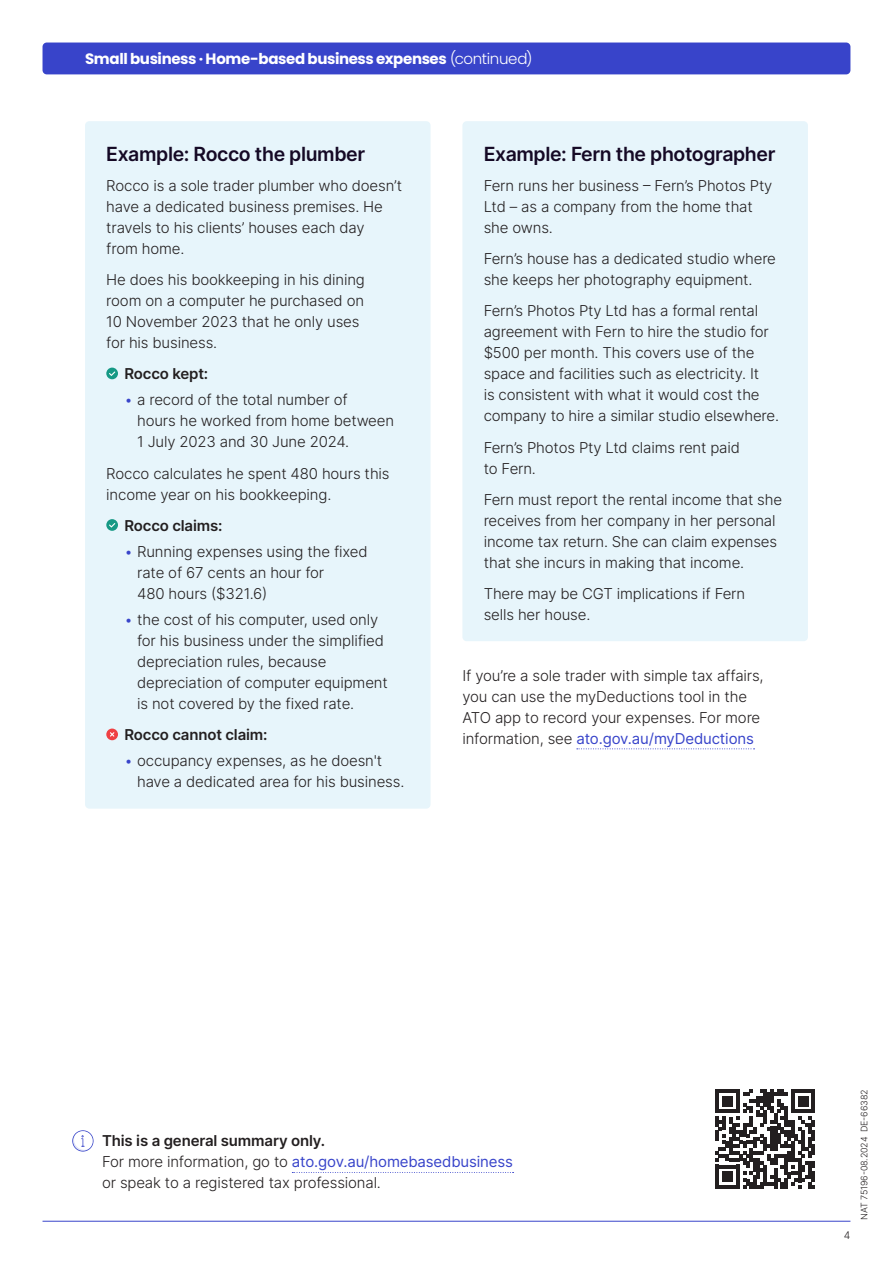
<style>
.page{position:relative;width:893px;height:1263px;background:#fff}
.page>*{position:absolute;margin:0;border:0;box-sizing:border-box;transform-origin:0 0}
.t1{font:600 19.5px "Inter";letter-spacing:-.02em;color:#150925}
.t2{font:300 15px/21px "Inter";letter-spacing:-.01em;color:#231f20}
.p_icon{font:600 15px "Inter";letter-spacing:-.01em;color:#231f20}
.t3{font:700 15px "Poppins";letter-spacing:-.025em;color:#fff}
.t4{font:300 10.5px "Inter";color:#231f20}
.p_job_number{font:300 9px "Inter";letter-spacing:-.01em;color:#231f20}
.s1{font-weight:300}
.s2{color:#3844ca}
.s3{font-weight:400;color:#3844ca}
</style>
<div class="page">
<hr style="left:43px;top:1221px;width:807px;height:1px;background:#3844ca">
<div style="left:85px;top:121px;width:346px;height:688px;background:#e7f5fb;border-radius:4px"></div>
<div style="left:106px;top:368px;width:12px;height:11px;background:#169985;border-radius:50%"></div>
<svg style="left:109px;top:371px;width:6px;height:5px"></svg>
<div style="left:106px;top:519px;width:12px;height:12px;background:#169985;border-radius:50%"></div>
<svg style="left:109px;top:523px;width:6px;height:4px"></svg>
<svg style="left:106px;top:728px;width:12px;height:12px"></svg>
<svg style="left:110px;top:732px;width:4px;height:5px"></svg>
<div style="left:462px;top:121px;width:346px;height:520px;background:#e7f5fb;border-radius:4px"></div>
<svg style="left:577px;top:748px;width:178px;height:1px"></svg>
<svg style="left:292px;top:1172px;width:222px;height:1px"></svg>
<svg style="left:72px;top:1130px;width:22px;height:21px"></svg>
<svg style="left:715px;top:1089px;width:100px;height:100px"></svg>
<div style="left:43px;top:43px;width:807px;height:31px;background:#3844ca;border-radius:4px"></div>
<p class="t3" style="left:85px;top:50px;width:449px">Small business · Home‑based business expenses <span class="s1">(continued)</span></p>
<h3 class="t1" style="left:106px;top:140px;width:260px">Example: Rocco the plumber</h3>
<p class="t2" style="left:106px;top:175px;width:297px">Rocco is a sole trader plumber who doesn’t have a dedicated business premises. He travels to his clients’ houses each day<br>from home.</p>
<p class="t2" style="left:106px;top:269px;width:260px">He does his bookkeeping in his dining room on a computer he purchased on<br>10 November 2023 that he only uses for his business.</p>
<p class="p_icon" style="left:124px;top:363px;width:85px">Rocco kept:</p>
<p class="t2" style="left:137px;top:389px;width:258px;text-indent:-13px"><span class="s2">•</span> a record of the total number of<br>hours he worked from home between<br>1 July 2023 and 30 June 2024.</p>
<p class="t2" style="left:106px;top:462px;width:285px">Rocco calculates he spent 480 hours this income year on his bookkeeping.</p>
<p class="p_icon" style="left:124px;top:514px;width:100px">Rocco claims:</p>
<p class="t2" style="left:137px;top:541px;width:232px;text-indent:-13px"><span class="s2">•</span> Running expenses using the fixed rate of 67 cents an hour for<br>480 hours ($321.6)</p>
<p class="t2" style="left:137px;top:609px;width:252px;text-indent:-13px"><span class="s2">•</span> the cost of his computer, used only for his business under the simplified depreciation rules, because depreciation of computer equipment is not covered by the fixed rate.</p>
<p class="p_icon" style="left:124px;top:724px;width:145px">Rocco cannot claim:</p>
<p class="t2" style="left:137px;top:750px;width:269px;text-indent:-13px"><span class="s2">•</span> occupancy expenses, as he doesn't have a dedicated area for his business.</p>
<h3 class="t1" style="left:484px;top:140px;width:293px">Example: Fern the photographer</h3>
<p class="t2" style="left:484px;top:175px;width:290px">Fern runs her business – Fern’s Photos Pty<br>Ltd – as a company from the home that she owns.</p>
<p class="t2" style="left:484px;top:248px;width:294px">Fern’s house has a dedicated studio where she keeps her photography equipment.</p>
<p class="t2" style="left:484px;top:300px;width:297px">Fern’s Photos Pty Ltd has a formal rental agreement with Fern to hire the studio for $500 per month. This covers use of the space and facilities such as electricity. It<br>is consistent with what it would cost the company to hire a similar studio elsewhere.</p>
<p class="t2" style="left:484px;top:436px;width:258px">Fern’s Photos Pty Ltd claims rent paid to Fern.</p>
<p class="t2" style="left:484px;top:489px;width:300px">Fern must report the rental income that she receives from her company in her personal income tax return. She can claim expenses that she incurs in making that income.</p>
<p class="t2" style="left:484px;top:583px;width:263px">There may be CGT implications if Fern sells her house.</p>
<p class="t2" style="left:462px;top:664px;width:303px">If you’re a sole trader with simple tax affairs, you can use the myDeductions tool in the ATO app to record your expenses. For more information, see <span class="s3">ato.gov.au/myDeductions</span></p>
<p class="p_icon" style="left:102px;top:1130px;width:225px">This is a general summary only.</p>
<p class="t2" style="left:102px;top:1151px;width:412px">For more information, go to <span class="s3">ato.gov.au/homebasedbusiness </span>or speak to a registered tax professional.</p>
<p class="t4" style="left:844px;top:1228px;width:8px">4</p>
<p class="p_job_number" style="left:858px;top:1220px;width:132px;rotate:-90deg">NAT 75196-08.2024 DE-66382</p>
</div>
